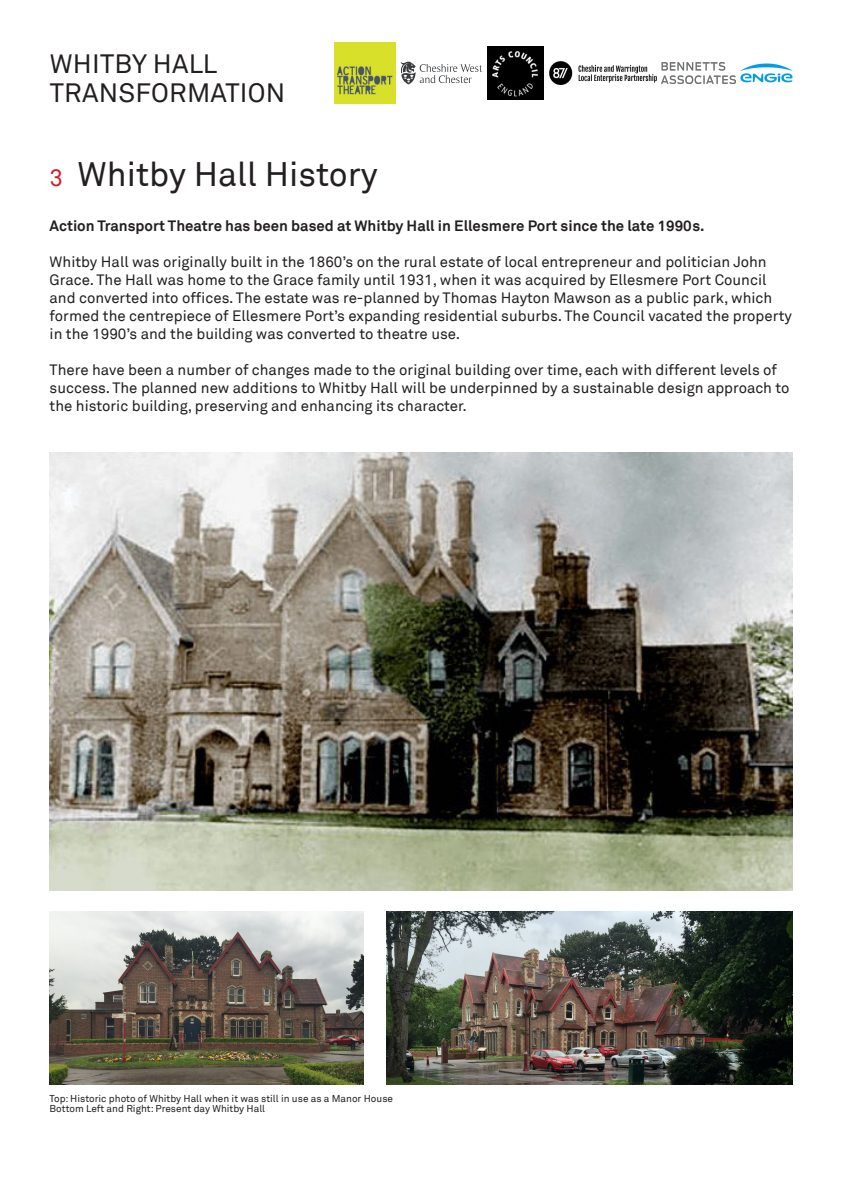
<style>
.page{position:relative;width:842px;height:1192px;background:#fff}
.page>*{position:absolute;margin:0;border:0;box-sizing:border-box;transform-origin:0 0}
.t1{font:34px "Akkurat Pro TT";color:#231f20}
.t2{font:26.5px/29px "Akkurat Pro TT";letter-spacing:.01em;color:#231f20}
.No_hyphenation{font:15px/18px "Akkurat Pro TT";color:#231f20}
.No_hyphenation-2{font:700 15px "Akkurat Pro TT";color:#231f20}
.No_hyphenation-3{font:10px "Akkurat Pro TT";color:#231f20}
.s1{font-size:24px;color:#d1232a}
</style>
<div class="page">
<img style="left:740px;top:63px;width:52px;height:20px">
<img style="left:662px;top:63px;width:73px;height:20px">
<svg style="left:401px;top:62px;width:81px;height:22px"></svg>
<img style="left:334px;top:42px;width:61px;height:61px">
<img style="left:487px;top:46px;width:57px;height:54px">
<img style="left:549px;top:61px;width:107px;height:23px">
<img style="left:50px;top:452px;width:742px;height:438px">
<img style="left:387px;top:911px;width:405px;height:173px">
<img style="left:49px;top:911px;width:315px;height:173px">
<h2 class="t2" style="left:50px;top:49px;width:237px">WHITBY HALL<br>TRANSFORMATION</h2>
<p class="t1" style="left:50px;top:154px;width:330px"><span class="s1">3</span> Whitby Hall History</p>
<p class="No_hyphenation-2" style="left:50px;top:217px;width:656px">Action Transport Theatre has been based at Whitby Hall in Ellesmere Port since the late 1990s.</p>
<p class="No_hyphenation" style="left:50px;top:253px;width:744px">Whitby Hall was originally built in the 1860’s on the rural estate of local entrepreneur and politician John Grace. The Hall was home to the Grace family until 1931, when it was acquired by Ellesmere Port Council and converted into offices. The estate was re-planned by Thomas Hayton Mawson as a public park, which formed the centrepiece of Ellesmere Port’s expanding residential suburbs. The Council vacated the property in the 1990’s and the building was converted to theatre use.</p>
<p class="No_hyphenation" style="left:50px;top:361px;width:741px">There have been a number of changes made to the original building over time, each with different levels of success. The planned new additions to Whitby Hall will be underpinned by a sustainable design approach to the historic building, preserving and enhancing its character.</p>
<p class="No_hyphenation-3" style="left:50px;top:1093px;width:345px">Top: Historic photo of Whitby Hall when it was still in use as a Manor House</p>
<p class="No_hyphenation-3" style="left:50px;top:1103px;width:217px">Bottom Left and Right: Present day Whitby Hall</p>
</div>
